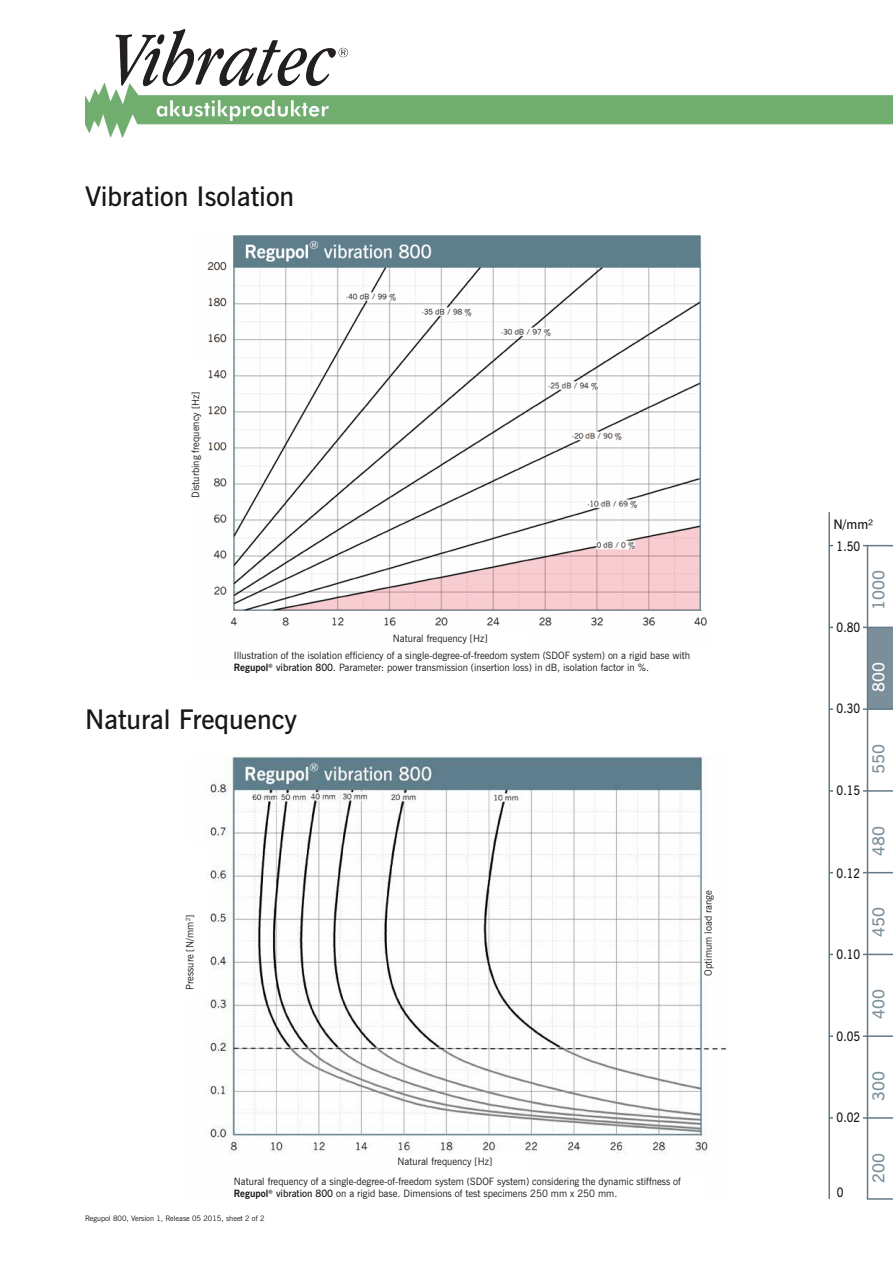
<style>
.page{position:relative;width:893px;height:1263px;background:#fff}
.page>*{position:absolute;margin:0;border:0;box-sizing:border-box;transform-origin:0 0}
.t1{font:600 27px "News Gothic BT";color:#181716}
.t2{font:600 16.5px "News Gothic BT";color:#7b8f9a}
.t3{font:600 16.5px "News Gothic BT";color:#fff}
.t4{font:600 13.2px "News Gothic BT";color:#181716;scale:.85 1}
.t5{font:600 13.2px "News Gothic BT";color:#181716}
.t6{font:10.2px/12.1px "News Gothic BT";color:#181716}
.t7{font:7.5px "News Gothic BT";color:#181716}
.s1{font-weight:700}
.s2{font-weight:600}
</style>
<div class="page">
<img style="left:85px;top:30px;width:808px;height:108px">
<img style="left:207px;top:756px;width:520px;height:398px">
<img style="left:207px;top:235px;width:500px;height:391px">
<div style="left:702px;top:879px;width:16px;height:101px;background:#fff"></div>
<hr style="left:828px;top:512px;width:2px;height:687px;background:#637984">
<div style="left:867px;top:627px;width:26px;height:82px;background:#7b8f9a"></div>
<hr style="left:829px;top:1117px;width:64px;height:2px;background:#637984">
<hr style="left:867px;top:1198px;width:26px;height:2px;background:#637984">
<hr style="left:829px;top:1035px;width:64px;height:2px;background:#637984">
<hr style="left:829px;top:954px;width:64px;height:1px;background:#637984">
<hr style="left:829px;top:872px;width:64px;height:1px;background:#637984">
<hr style="left:829px;top:790px;width:64px;height:2px;background:#637984">
<hr style="left:829px;top:708px;width:64px;height:2px;background:#637984">
<hr style="left:829px;top:627px;width:64px;height:1px;background:#637984">
<hr style="left:829px;top:545px;width:64px;height:1px;background:#637984">
<div style="left:833px;top:1112px;width:30px;height:10px;background:#fff"></div>
<div style="left:833px;top:1031px;width:30px;height:10px;background:#fff"></div>
<div style="left:833px;top:949px;width:30px;height:10px;background:#fff"></div>
<div style="left:833px;top:868px;width:30px;height:10px;background:#fff"></div>
<div style="left:833px;top:785px;width:30px;height:10px;background:#fff"></div>
<div style="left:833px;top:703px;width:30px;height:10px;background:#fff"></div>
<div style="left:833px;top:622px;width:30px;height:10px;background:#fff"></div>
<div style="left:833px;top:541px;width:30px;height:10px;background:#fff"></div>
<hr style="left:867px;top:545px;width:1px;height:654px;background:#637984">
<div style="left:393px;top:1153px;width:136px;height:19px;background:#fff"></div>
<p class="t1" style="left:85px;top:180px;width:211px">Vibration Isolation</p>
<p class="t6" style="left:189px;top:498px;width:108px;rotate:-90deg">Disturbing frequency [Hz]</p>
<p class="t6" style="left:393px;top:632px;width:96px">Natural frequency [Hz]</p>
<p class="t6" style="left:234px;top:649px;width:458px">Illustration of the isolation efficiency of a single-degree-of-freedom system (SDOF system) on a rigid base with<br><span class="s1">Regupol</span><sup>®</sup> <span class="s2">vibration 800</span>. Parameter: power transmission (insertion loss) in dB, isolation factor in %.</p>
<p class="t1" style="left:85px;top:703px;width:214px">Natural Frequency</p>
<p class="t6" style="left:184px;top:990px;width:76px;rotate:-90deg">Pressure [N/mm<sup>2</sup>]</p>
<p class="t6" style="left:702px;top:975px;width:87px;rotate:-90deg">Optimum load range</p>
<p class="t6" style="left:398px;top:1155px;width:96px">Natural frequency [Hz]</p>
<p class="t6" style="left:234px;top:1175px;width:448px">Natural frequency of a single-degree-of-freedom system (SDOF system) considering the dynamic stiffness of<br><span class="s1">Regupol</span><sup>®</sup> <span class="s2">vibration 800</span> on a rigid base. Dimensions of test specimens 250 mm x 250 mm.</p>
<p class="t7" style="left:85px;top:1214px;width:181px">Regupol 800, Version 1, Release 05 2015, sheet 2 of 2</p>
<p class="t5" style="left:833px;top:516px;width:41px">N/mm²</p>
<p class="t4" style="left:837px;top:538px;width:29px">1.50</p>
<p class="t4" style="left:837px;top:620px;width:29px">0.80</p>
<p class="t4" style="left:837px;top:700px;width:29px">0.30</p>
<p class="t4" style="left:837px;top:782px;width:29px">0.15</p>
<p class="t4" style="left:837px;top:865px;width:29px">0.12</p>
<p class="t4" style="left:837px;top:947px;width:29px">0.10</p>
<p class="t4" style="left:837px;top:1028px;width:29px">0.05</p>
<p class="t4" style="left:837px;top:1109px;width:29px">0.02</p>
<p class="t4" style="left:837px;top:1184px;width:9px">0</p>
<p class="t2" style="left:868px;top:610px;width:41px;rotate:-90deg">1000</p>
<p class="t3" style="left:868px;top:692px;width:31px;rotate:-90deg">800</p>
<p class="t2" style="left:868px;top:774px;width:31px;rotate:-90deg">550</p>
<p class="t2" style="left:868px;top:855px;width:31px;rotate:-90deg">480</p>
<p class="t2" style="left:868px;top:937px;width:31px;rotate:-90deg">450</p>
<p class="t2" style="left:868px;top:1019px;width:31px;rotate:-90deg">400</p>
<p class="t2" style="left:868px;top:1101px;width:31px;rotate:-90deg">300</p>
<p class="t2" style="left:868px;top:1182px;width:31px;rotate:-90deg">200</p>
</div>
